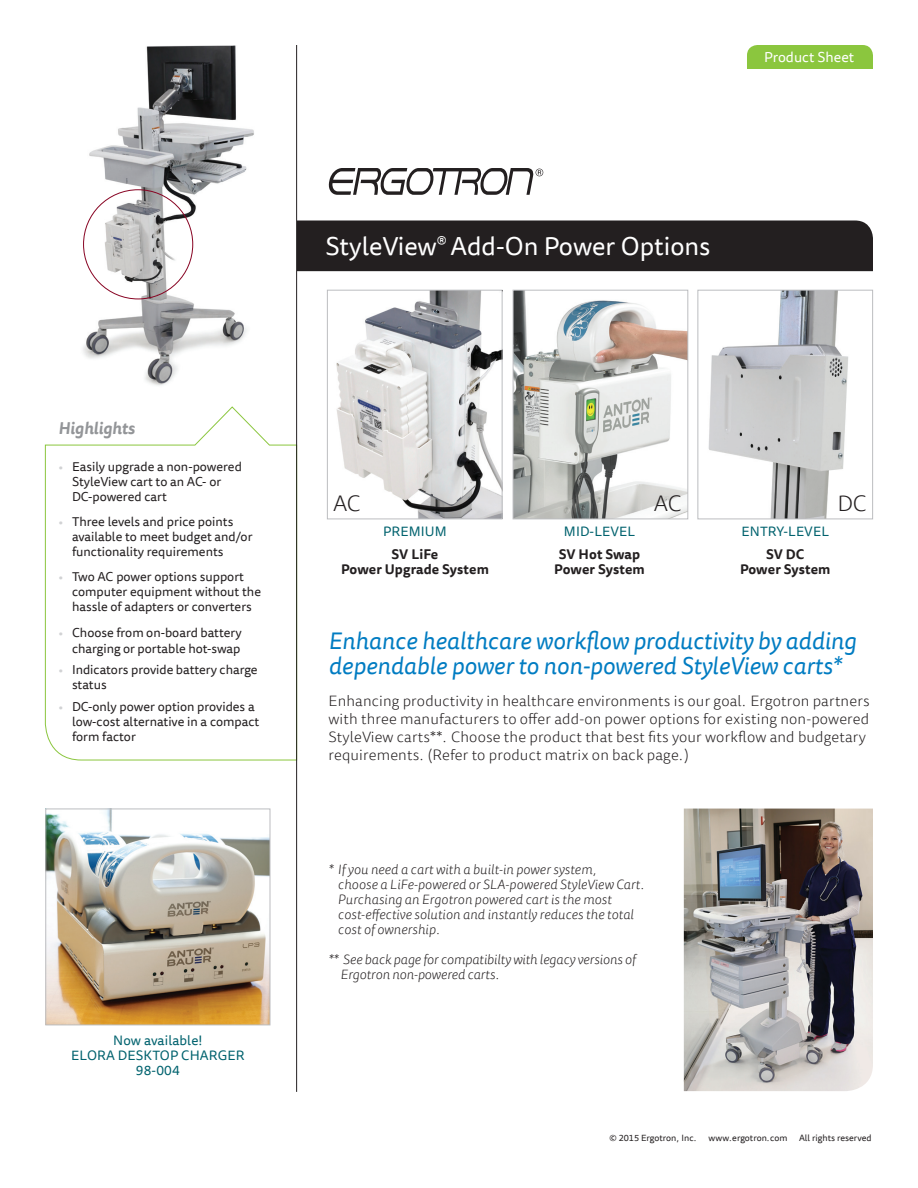
<style>
.page{position:relative;width:918px;height:1188px;background:#fff}
.page>*{position:absolute;margin:0;border:0;box-sizing:border-box;transform-origin:0 0}
.t1{font:25.5px "Tisa Sans Offc";color:#fff}
.t2{font:italic 24px/25.5px "Tisa Sans Offc";color:#007cc2}
.t3{font:300 22.5px "Tisa Sans Offc";color:#231f20}
.t4{font:italic 700 16.5px "Tisa Sans Offc";color:#939598}
.t5{font:300 15px/18px "Tisa Sans Offc";letter-spacing:.01em;color:#231f20}
.t6{font:14.25px "Tisa Sans Offc";color:#fff}
.t7{font:italic 300 13.5px/15px "Tisa Sans Offc";letter-spacing:.01em;color:#231f20}
.t8{font:13.5px/15px "Tisa Sans Offc";letter-spacing:.01em;color:#01626e;text-align:center}
.t9{font:700 13.5px/15px "Tisa Sans Offc";letter-spacing:.01em;color:#231f20;text-align:center}
.t10{font:12.75px/15px "Tisa Sans Offc";color:#231f20}
.t11{font:9px "Tisa Sans Offc";color:#231f20}
.s1{color:#d1d2d4}
</style>
<div class="page">
<img style="left:83px;top:45px;width:171px;height:341px">
<img style="left:336px;top:292px;width:164px;height:225px">
<div style="left:327px;top:290px;width:175px;height:229px;border:1px solid #bcbdc0"></div>
<img style="left:515px;top:292px;width:171px;height:225px">
<div style="left:513px;top:290px;width:175px;height:229px;border:1px solid #bcbdc0"></div>
<img style="left:708px;top:292px;width:141px;height:225px">
<div style="left:698px;top:290px;width:175px;height:229px;border:1px solid #bcbdc0"></div>
<svg style="left:45px;top:406px;width:251px;height:355px"></svg>
<div style="left:747px;top:45px;width:126px;height:24px;background:#8bc63e"></div>
<div style="left:297px;top:220px;width:576px;height:51px;background:#231f20"></div>
<hr style="left:296px;top:45px;width:1px;height:1047px;background:#231f20">
<svg style="left:328px;top:168px;width:215px;height:27px"></svg>
<img style="left:684px;top:809px;width:189px;height:282px">
<img style="left:47px;top:811px;width:221px;height:212px">
<div style="left:45px;top:809px;width:225px;height:216px;border:1px solid #bcbdc0"></div>
<p class="t6" style="left:764px;top:49px;width:92px">Product Sheet</p>
<p class="t4" style="left:58px;top:418px;width:78px">Highlights</p>
<p class="t10" style="left:72px;top:460px;width:171px;text-indent:-14px"><span class="s1">•</span> Easily upgrade a non-powered<br>StyleView cart to an AC- or<br>DC-powered cart</p>
<p class="t10" style="left:72px;top:515px;width:182px;text-indent:-14px"><span class="s1">•</span> Three levels and price points available to meet budget and/or functionality requirements</p>
<p class="t10" style="left:72px;top:569px;width:191px;text-indent:-14px"><span class="s1">•</span> Two AC power options support computer equipment without the hassle of adapters or converters</p>
<p class="t10" style="left:58px;top:625px;width:185px;line-height:15.8px;text-align:right"><span class="s1">•</span> Choose from on-board battery charging or portable hot-swap</p>
<p class="t10" style="left:72px;top:663px;width:187px;text-indent:-14px"><span class="s1">•</span> Indicators provide battery charge status</p>
<p class="t10" style="left:72px;top:700px;width:189px;text-indent:-14px"><span class="s1">•</span> DC-only power option provides a low-cost alternative in a compact form factor</p>
<p class="t8" style="left:71px;top:1033px;width:175px">Now available!<br>ELORA DESKTOP CHARGER<br>98-004</p>
<h1 class="t1" style="left:326px;top:231px;width:387px">StyleView<sup>®</sup> Add-On Power Options</h1>
<h3 class="t3" style="left:333px;top:490px;width:29px">AC</h3>
<p class="t8" style="left:383px;top:525px;width:65px">PREMIUM</p>
<p class="t9" style="left:341px;top:547px;width:149px">SV LiFe<br>Power Upgrade System</p>
<p class="t8" style="left:564px;top:525px;width:73px">MID-LEVEL</p>
<p class="t9" style="left:554px;top:547px;width:92px">SV Hot Swap<br>Power System</p>
<h3 class="t3" style="left:654px;top:490px;width:29px">AC</h3>
<h3 class="t3" style="left:838px;top:490px;width:31px">DC</h3>
<p class="t8" style="left:741px;top:525px;width:89px">ENTRY-LEVEL</p>
<p class="t9" style="left:740px;top:547px;width:92px">SV DC<br>Power System</p>
<h2 class="t2" style="left:328px;top:629px;width:529px">Enhance healthcare workflow productivity by adding dependable power to non-powered StyleView carts*</h2>
<p class="t5" style="left:328px;top:693px;width:543px">Enhancing productivity in healthcare environments is our goal. Ergotron partners with three manufacturers to offer add-on power options for existing non-powered StyleView carts**. Choose the product that best fits your workflow and budgetary requirements. (Refer to product matrix on back page.)</p>
<p class="t7" style="left:338px;top:862px;width:309px;text-indent:-9px">* If you need a cart with a built-in power system,<br>choose a LiFe-powered or SLA-powered StyleView Cart.<br>Purchasing an Ergotron powered cart is the most cost-effective solution and instantly reduces the total cost of ownership.</p>
<p class="t7" style="left:341px;top:952px;width:297px;text-indent:-12px">** See back page for compatibilty with legacy versions of<br>Ergotron non-powered carts.</p>
<p class="t11" style="left:610px;top:1133px;width:89px">© 2015 Ergotron, Inc.</p>
<p class="t11" style="left:709px;top:1133px;width:80px">www.ergotron.com</p>
<p class="t11" style="left:799px;top:1133px;width:74px">All rights reserved</p>
</div>
